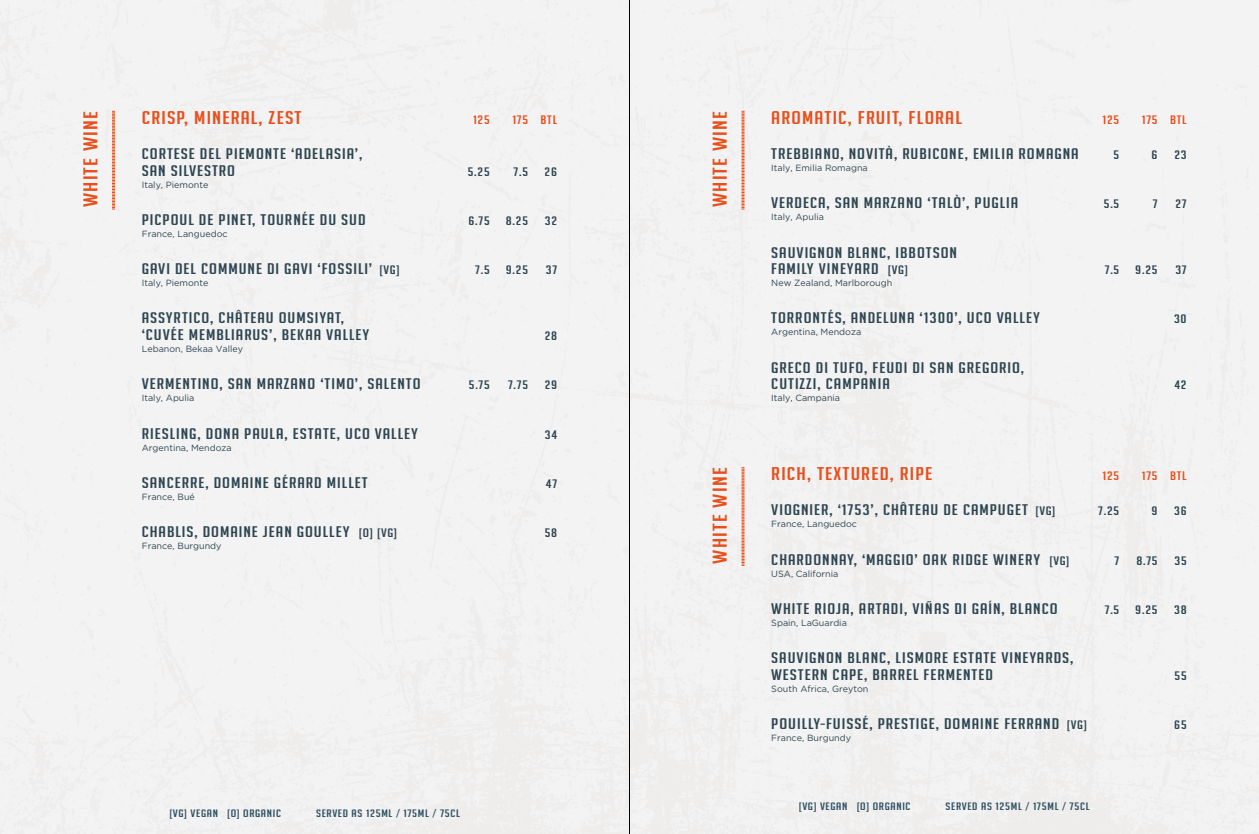
<style>
.page{position:relative;width:1259px;height:834px;background:#fff}
.page>*{position:absolute;margin:0;border:0;box-sizing:border-box;transform-origin:0 0}
.t1{font:19.5px "Big Noodle Titling";letter-spacing:.05em;color:#e94e1b;scale:1.3 1}
.t2{font:18px "Big Noodle Titling";letter-spacing:.05em;color:#e94e1b;scale:1.3 1}
.t3{font:15px/16.5px "Big Noodle Titling";letter-spacing:.05em;color:#2e4651;scale:1.3 1}
.t4{font:12px "Big Noodle Titling";letter-spacing:.05em;color:#2e4651;scale:1.3 1}
.t5{font:12px "Big Noodle Titling";letter-spacing:.05em;color:#e94e1b;scale:1.3 1}
.t6{font:10.5px "Big Noodle Titling";letter-spacing:.05em;color:#2f5061;scale:1.3 1}
.t7{font:9px "Gotham";color:#2e4651}
.s1{font-size:12px}
</style>
<div class="page">
<svg style="left:112px;top:111px;width:3px;height:99px"></svg>
<svg style="left:741px;top:111px;width:3px;height:99px"></svg>
<svg style="left:741px;top:467px;width:3px;height:99px"></svg>
<hr style="left:629px;top:0;width:1px;height:833px;background:#000">
<h1 class="t1" style="left:80px;top:207px;width:76px;rotate:-90deg">WHITE WINE</h1>
<p class="t2" style="left:142px;top:108px;width:124px">CRISP, MINERAL, ZEST</p>
<p class="t5" style="left:473px;top:113px;width:14px">125</p>
<p class="t5" style="left:512px;top:113px;width:36px">175 BTL</p>
<p class="t2" style="left:771px;top:108px;width:148px">AROMATIC, FRUIT, FLORAL</p>
<p class="t5" style="left:1102px;top:113px;width:14px">125</p>
<p class="t5" style="left:1141px;top:113px;width:36px">175 BTL</p>
<h1 class="t1" style="left:709px;top:207px;width:76px;rotate:-90deg">WHITE WINE</h1>
<p class="t3" style="left:771px;top:145px;width:238px">TREBBIANO, NOVITÀ, RUBICONE, EMILIA ROMAGNA</p>
<p class="t4" style="left:1113px;top:148px;width:6px">5</p>
<p class="t4" style="left:1151px;top:148px;width:6px">6</p>
<p class="t4" style="left:1174px;top:148px;width:11px">23</p>
<p class="t7" style="left:771px;top:163px;width:98px">Italy, Emilia Romagna</p>
<p class="t3" style="left:771px;top:195px;width:191px">VERDECA, SAN MARZANO ‘TALÒ’, PUGLIA</p>
<p class="t4" style="left:1104px;top:197px;width:13px">5.5</p>
<p class="t4" style="left:1152px;top:197px;width:5px">7</p>
<p class="t4" style="left:1175px;top:197px;width:10px">27</p>
<p class="t7" style="left:771px;top:212px;width:54px">Italy, Apulia</p>
<p class="t3" style="left:771px;top:244px;width:144px">SAUVIGNON BLANC, IBBOTSON<br>FAMILY VINEYARD <span class="s1">[VG]</span></p>
<p class="t3" style="left:142px;top:145px;width:171px">CORTESE DEL PIEMONTE ‘ADELASIA’,<br>SAN SILVESTRO</p>
<p class="t4" style="left:468px;top:165px;width:18px">5.25</p>
<p class="t4" style="left:513px;top:165px;width:13px">7.5</p>
<p class="t4" style="left:544px;top:165px;width:11px">26</p>
<p class="t7" style="left:142px;top:179px;width:68px">Italy, Piemonte</p>
<p class="t3" style="left:142px;top:211px;width:174px">PICPOUL DE PINET, TOURNÉE DU SUD</p>
<p class="t4" style="left:468px;top:214px;width:18px">6.75</p>
<p class="t4" style="left:506px;top:214px;width:19px">8.25</p>
<p class="t4" style="left:545px;top:214px;width:11px">32</p>
<p class="t7" style="left:142px;top:229px;width:87px">France, Languedoc</p>
<p class="t3" style="left:142px;top:260px;width:200px">GAVI DEL COMMUNE DI GAVI ‘FOSSILI’ <span class="s1">[VG]</span></p>
<p class="t4" style="left:475px;top:263px;width:13px">7.5</p>
<p class="t4" style="left:506px;top:263px;width:19px">9.25</p>
<p class="t4" style="left:546px;top:263px;width:10px">37</p>
<p class="t7" style="left:142px;top:278px;width:68px">Italy, Piemonte</p>
<p class="t3" style="left:142px;top:310px;width:177px">ASSYRTICO, CHÂTEAU OUMSIYAT, ‘CUVÉE MEMBLIARUS’, BEKAA VALLEY</p>
<p class="t4" style="left:1104px;top:263px;width:13px">7.5</p>
<p class="t4" style="left:1135px;top:263px;width:19px">9.25</p>
<p class="t4" style="left:1175px;top:263px;width:10px">37</p>
<p class="t7" style="left:771px;top:278px;width:123px">New Zealand, Marlborough</p>
<p class="t3" style="left:771px;top:310px;width:208px">TORRONTÉS, ANDELUNA ‘1300’, UCO VALLEY</p>
<p class="t4" style="left:1174px;top:312px;width:11px">30</p>
<p class="t7" style="left:771px;top:327px;width:91px">Argentina, Mendoza</p>
<p class="t3" style="left:771px;top:359px;width:196px">GRECO DI TUFO, FEUDI DI SAN GREGORIO,<br>CUTIZZI, CAMPANIA</p>
<p class="t4" style="left:544px;top:329px;width:11px">28</p>
<p class="t7" style="left:142px;top:344px;width:103px">Lebanon, Bekaa Valley</p>
<p class="t3" style="left:142px;top:375px;width:216px">VERMENTINO, SAN MARZANO ‘TIMO’, SALENTO</p>
<p class="t4" style="left:469px;top:378px;width:18px">5.75</p>
<p class="t4" style="left:508px;top:378px;width:17px">7.75</p>
<p class="t4" style="left:545px;top:378px;width:11px">29</p>
<p class="t7" style="left:142px;top:393px;width:54px">Italy, Apulia</p>
<p class="t3" style="left:142px;top:425px;width:214px">RIESLING, DONA PAULA, ESTATE, UCO VALLEY</p>
<p class="t4" style="left:545px;top:428px;width:11px">34</p>
<p class="t7" style="left:142px;top:442px;width:91px">Argentina, Mendoza</p>
<p class="t3" style="left:142px;top:474px;width:175px">SANCERRE, DOMAINE GÉRARD MILLET</p>
<p class="t4" style="left:546px;top:477px;width:10px">47</p>
<p class="t7" style="left:142px;top:491px;width:55px">France, Bué</p>
<p class="t3" style="left:142px;top:523px;width:198px">CHABLIS, DOMAINE JEAN GOULLEY <span class="s1">[O] [VG]</span></p>
<p class="t4" style="left:545px;top:526px;width:11px">58</p>
<p class="t7" style="left:142px;top:541px;width:81px">France, Burgundy</p>
<p class="t4" style="left:1174px;top:378px;width:11px">42</p>
<p class="t7" style="left:771px;top:393px;width:70px">Italy, Campania</p>
<p class="t2" style="left:771px;top:464px;width:125px">RICH, TEXTURED, RIPE</p>
<p class="t5" style="left:1102px;top:469px;width:14px">125</p>
<p class="t5" style="left:1141px;top:469px;width:36px">175 BTL</p>
<h1 class="t1" style="left:709px;top:563px;width:76px;rotate:-90deg">WHITE WINE</h1>
<p class="t3" style="left:771px;top:501px;width:220px">VIOGNIER, ‘1753’, CHÂTEAU DE CAMPUGET <span class="s1">[VG]</span></p>
<p class="t4" style="left:1098px;top:504px;width:18px">7.25</p>
<p class="t4" style="left:1151px;top:504px;width:6px">9</p>
<p class="t4" style="left:1174px;top:504px;width:11px">36</p>
<p class="t7" style="left:771px;top:519px;width:87px">France, Languedoc</p>
<p class="t3" style="left:771px;top:551px;width:231px">CHARDONNAY, ‘MAGGIO’ OAK RIDGE WINERY <span class="s1">[VG]</span></p>
<p class="t4" style="left:1114px;top:554px;width:5px">7</p>
<p class="t4" style="left:1136px;top:554px;width:18px">8.75</p>
<p class="t4" style="left:1174px;top:554px;width:11px">35</p>
<p class="t7" style="left:771px;top:568px;width:69px">USA, California</p>
<p class="t3" style="left:771px;top:600px;width:222px">WHITE RIOJA, ARTADI, VIÑAS DI GAÍN, BLANCO</p>
<p class="t4" style="left:1104px;top:603px;width:13px">7.5</p>
<p class="t4" style="left:1135px;top:603px;width:19px">9.25</p>
<p class="t4" style="left:1174px;top:603px;width:11px">38</p>
<p class="t7" style="left:771px;top:617px;width:77px">Spain, LaGuardia</p>
<p class="t3" style="left:771px;top:649px;width:234px">SAUVIGNON BLANC, LISMORE ESTATE VINEYARDS,<br>WESTERN CAPE, BARREL FERMENTED</p>
<p class="t4" style="left:1174px;top:669px;width:11px">55</p>
<p class="t6" style="left:169px;top:807px;width:87px">[VG] VEGAN [O] ORGANIC</p>
<p class="t6" style="left:316px;top:807px;width:112px">SERVED AS 125ML / 175ML / 75CL</p>
<p class="t7" style="left:771px;top:683px;width:99px">South Africa, Greyton</p>
<p class="t3" style="left:771px;top:715px;width:244px">POUILLY-FUISSÉ, PRESTIGE, DOMAINE FERRAND <span class="s1">[VG]</span></p>
<p class="t4" style="left:1174px;top:718px;width:11px">65</p>
<p class="t7" style="left:771px;top:732px;width:81px">France, Burgundy</p>
<p class="t6" style="left:799px;top:800px;width:87px">[VG] VEGAN [O] ORGANIC</p>
<p class="t6" style="left:945px;top:800px;width:112px">SERVED AS 125ML / 175ML / 75CL</p>
</div>
